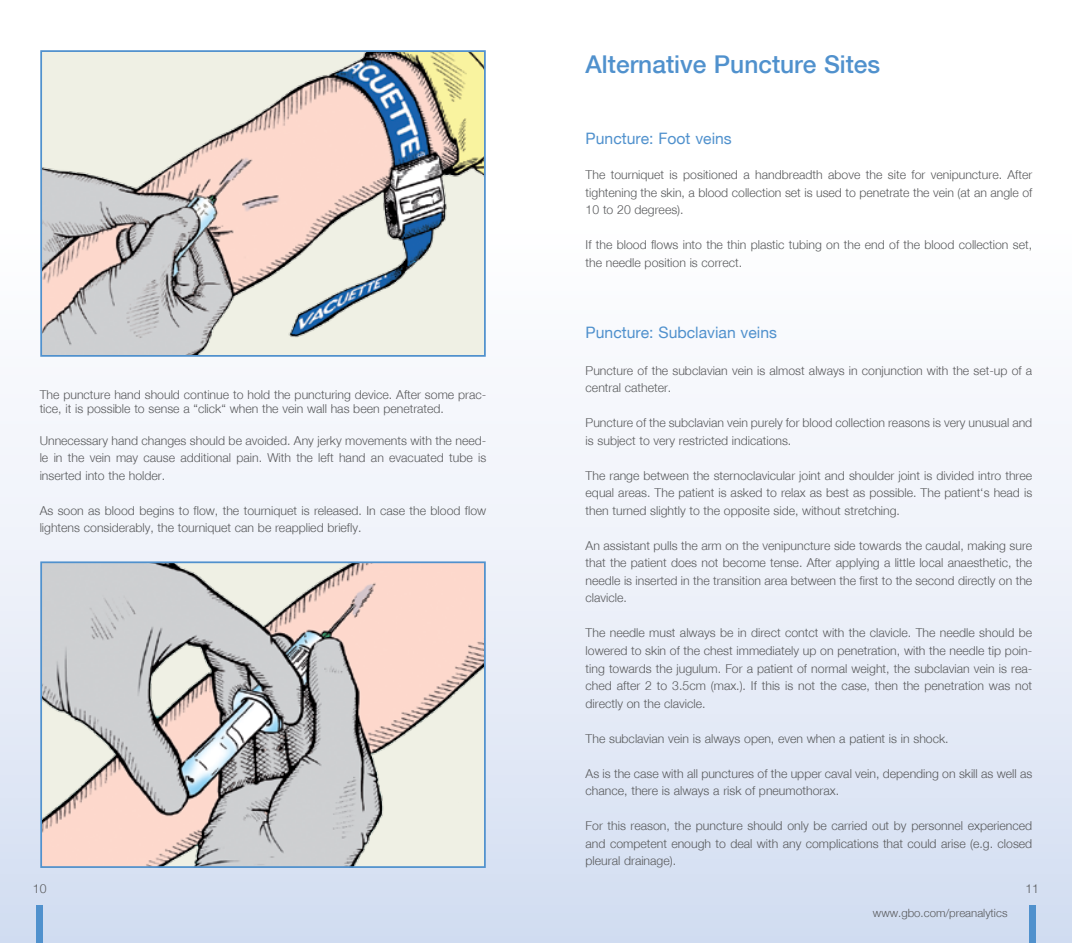
<style>
.page{position:relative;width:1072px;height:943px;background:#fff}
.page>*{position:absolute;margin:0;border:0;box-sizing:border-box;transform-origin:0 0}
.t1{font:24.5px "Helvneumed";color:#5091cd}
.t2{font:15.75px "Helvneurom";color:#5091cd}
.t3{font:12.25px/17.5px "Helvneulig";color:#58595b}
.t4{font:11.38px "Helvneulig";color:#58595b}
</style>
<div class="page">
<div style="left:0;top:0;width:1071px;height:943px;background:linear-gradient(to bottom,#fff,#d8e1f3)"></div>
<div style="left:37px;top:905px;width:6px;height:38px;background:#5091cd"></div>
<div style="left:1029px;top:905px;width:6px;height:38px;background:#5091cd"></div>
<img style="left:43px;top:564px;width:440px;height:301px">
<div style="left:40px;top:561px;width:446px;height:307px;border:2px solid #5091cd"></div>
<img style="left:43px;top:53px;width:440px;height:301px">
<div style="left:40px;top:50px;width:446px;height:307px;border:2px solid #5091cd"></div>
<h1 class="t1" style="left:585px;top:50px;width:296px">Alternative Puncture Sites</h1>
<p class="t3" style="left:40px;top:387px;width:448px;line-height:14px">The puncture hand should continue to hold the puncturing device. After some prac&shy;tice, it is possible to sense a “click“ when the vein wall has been penetrated.</p>
<p class="t3" style="left:40px;top:431px;width:448px;text-align:justify">Unnecessary hand changes should be avoided. Any jerky movements with the need&shy;le in the vein may cause additional pain. With the left hand an evacuated tube is inserted into the holder.</p>
<p class="t3" style="left:40px;top:501px;width:448px">As soon as blood begins to flow, the tourniquet is released. In case the blood flow lightens considerably, the tourniquet can be reapplied briefly.</p>
<p class="t2" style="left:585px;top:129px;width:148px">Puncture: Foot veins</p>
<p class="t3" style="left:585px;top:166px;width:448px;text-align:justify">The tourniquet is positioned a handbreadth above the site for venipuncture. After tightening the skin, a blood collection set is used to penetrate the vein (at an angle of 10 to 20 degrees).</p>
<p class="t3" style="left:585px;top:236px;width:448px">If the blood flows into the thin plastic tubing on the end of the blood collection set, the needle position is correct.</p>
<p class="t2" style="left:585px;top:323px;width:193px">Puncture: Subclavian veins</p>
<p class="t3" style="left:585px;top:361px;width:448px">Puncture of the subclavian vein is almost always in conjunction with the set-up of a central catheter.</p>
<p class="t3" style="left:585px;top:414px;width:448px">Puncture of the subclavian vein purely for blood collection reasons is very unusual and is subject to very restricted indications.</p>
<p class="t3" style="left:585px;top:466px;width:448px;text-align:justify">The range between the sternoclavicular joint and shoulder joint is divided intro three equal areas. The patient is asked to relax as best as possible. The patient‘s head is then turned slightly to the opposite side, without stretching.</p>
<p class="t3" style="left:585px;top:536px;width:448px;text-align:justify">An assistant pulls the arm on the venipuncture side towards the caudal, making sure that the patient does not become tense. After applying a little local anaesthetic, the needle is inserted in the transition area between the first to the second directly on the clavicle.</p>
<p class="t3" style="left:585px;top:624px;width:448px;text-align:justify">The needle must always be in direct contct with the clavicle. The needle should be lowered to skin of the chest immediately up on penetration, with the needle tip poin&shy;ting towards the jugulum. For a patient of normal weight, the subclavian vein is rea&shy;ched after 2 to 3.5cm (max.). If this is not the case, then the penetration was not directly on the clavicle.</p>
<p class="t3" style="left:585px;top:729px;width:364px">The subclavian vein is always open, even when a patient is in shock.</p>
<p class="t3" style="left:585px;top:764px;width:448px">As is the case with all punctures of the upper caval vein, depending on skill as well as chance, there is always a risk of pneumothorax.</p>
<p class="t3" style="left:585px;top:816px;width:448px;text-align:justify">For this reason, the puncture should only be carried out by personnel experienced and competent enough to deal with any complications that could arise (e.g. closed pleural drainage).</p>
<p class="t3" style="left:33px;top:879px;width:15px">10</p>
<p class="t3" style="left:1025px;top:879px;width:15px">11</p>
<p class="t4" style="left:873px;top:905px;width:136px">www.gbo.com/preanalytics</p>
</div>
